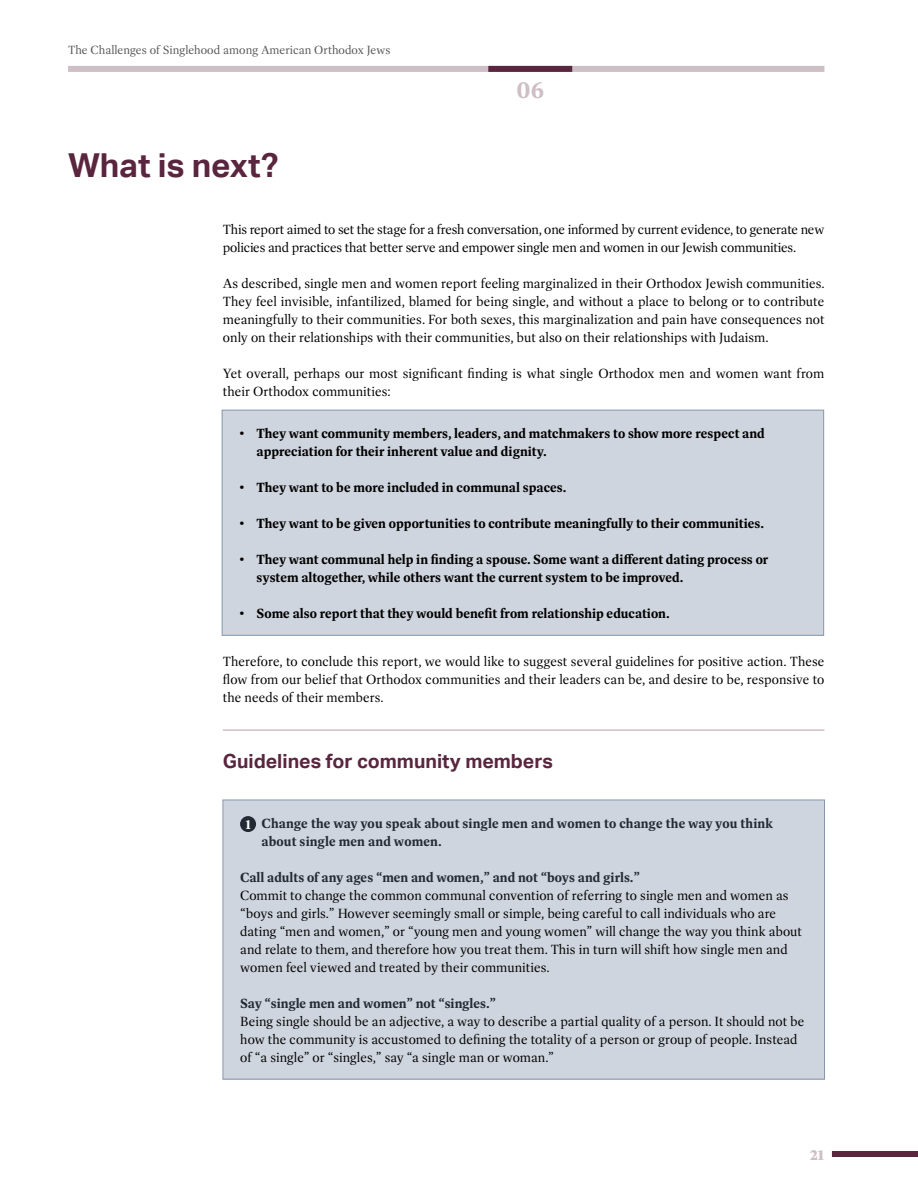
<style>
.page{position:relative;width:918px;height:1188px;background:#fff}
.page>*{position:absolute;margin:0;border:0;box-sizing:border-box;transform-origin:0 0}
.t1{font:700 33px "Aktiv Grotesk";color:#5a253e}
.t2{font:700 24px "Dashiell Bright";color:#cebec5}
.t3{font:700 19.5px "Aktiv Grotesk";color:#5a253e}
.t4{font:800 15px "Dashiell Bright";color:#cebec5}
.t5{font:13.5px/18px "Dashiell Bright";color:#000}
.t6{font:700 13.5px/18px "Dashiell Bright";color:#000}
.t7{font:13.5px/18px "Dashiell Bright";letter-spacing:-.02em;color:#000}
.t8{font:700 13.5px/18px "Dashiell Bright";color:#232a34}
.t9{font:700 13.5px "Dashiell Bright";color:#fff}
.t10{font:12px "Dashiell Bright";color:#575756}
</style>
<div class="page">
<div style="left:832px;top:1151px;width:86px;height:6px;background:#5a253e"></div>
<div style="left:223px;top:800px;width:601px;height:279px;background:#cfd5de"></div>
<div style="left:223px;top:800px;width:602px;height:279px;border:1px solid #8797ae"></div>
<div style="left:222px;top:410px;width:602px;height:225px;background:#cfd5de"></div>
<div style="left:222px;top:410px;width:602px;height:226px;border:1px solid #8797ae"></div>
<div style="left:68px;top:66px;width:756px;height:6px;background:#cebec5"></div>
<div style="left:488px;top:66px;width:84px;height:6px;background:#5a253e"></div>
<hr style="left:223px;top:729px;width:601px;height:2px;background:#cebec5">
<div style="left:240px;top:816px;width:16px;height:16px;background:#232a34;border-radius:50%"></div>
<p class="t10" style="left:68px;top:42px;width:324px">The Challenges of Singlehood among American Orthodox Jews</p>
<h1 class="t1" style="left:68px;top:147px;width:212px">What is next?</h1>
<h2 class="t2" style="left:516px;top:75px;width:29px">06</h2>
<p class="t7" style="left:223px;top:221px;width:603px">This report aimed to set the stage for a fresh conversation, one informed by current evidence, to generate new policies and practices that better serve and empower single men and women in our Jewish communities.</p>
<p class="t5" style="left:223px;top:275px;width:603px;text-align:justify">As described, single men and women report feeling marginalized in their Orthodox Jewish communities.<br>They feel invisible, infantilized, blamed for being single, and without a place to belong or to contribute meaningfully to their communities. For both sexes, this marginalization and pain have consequences not only on their relationships with their communities, but also on their relationships with Judaism.</p>
<p class="t5" style="left:223px;top:365px;width:603px">Yet overall, perhaps our most significant finding is what single Orthodox men and women want from their Orthodox communities:</p>
<p class="t6" style="left:257px;top:424px;width:510px;text-indent:-17px">• They want community members, leaders, and matchmakers to show more respect and appreciation for their inherent value and dignity.</p>
<p class="t6" style="left:240px;top:478px;width:329px">• They want to be more included in communal spaces.</p>
<p class="t6" style="left:240px;top:514px;width:526px">• They want to be given opportunities to contribute meaningfully to their communities.</p>
<p class="t6" style="left:257px;top:550px;width:513px;text-indent:-17px">• They want communal help in finding a spouse. Some want a different dating process or system altogether, while others want the current system to be improved.</p>
<p class="t6" style="left:240px;top:604px;width:432px">• Some also report that they would benefit from relationship education.</p>
<p class="t5" style="left:223px;top:653px;width:603px;text-align:justify">Therefore, to conclude this report, we would like to suggest several guidelines for positive action. These flow from our belief that Orthodox communities and their leaders can be, and desire to be, responsive to the needs of their members.</p>
<h3 class="t3" style="left:223px;top:750px;width:331px">Guidelines for community members</h3>
<p class="t8" style="left:262px;top:814px;width:513px">Change the way you speak about single men and women to change the way you think about single men and women.</p>
<p class="t8" style="left:240px;top:868px;width:401px">Call adults of any ages “men and women,” and not “boys and girls.”</p>
<p class="t5" style="left:240px;top:886px;width:563px">Commit to change the common communal convention of referring to single men and women as “boys and girls.” However seemingly small or simple, being careful to call individuals who are dating “men and women,” or “young men and young women” will change the way you think about and relate to them, and therefore how you treat them. This in turn will shift how single men and women feel viewed and treated by their communities.</p>
<p class="t8" style="left:240px;top:994px;width:257px">Say “single men and women” not “singles.”</p>
<p class="t5" style="left:240px;top:1012px;width:566px">Being single should be an adjective, a way to describe a partial quality of a person. It should not be how the community is accustomed to defining the totality of a person or group of people. Instead of “a single” or “singles,” say “a single man or woman.”</p>
<p class="t9" style="left:245px;top:816px;width:7px">1</p>
<p class="t4" style="left:810px;top:1145px;width:15px">21</p>
</div>
